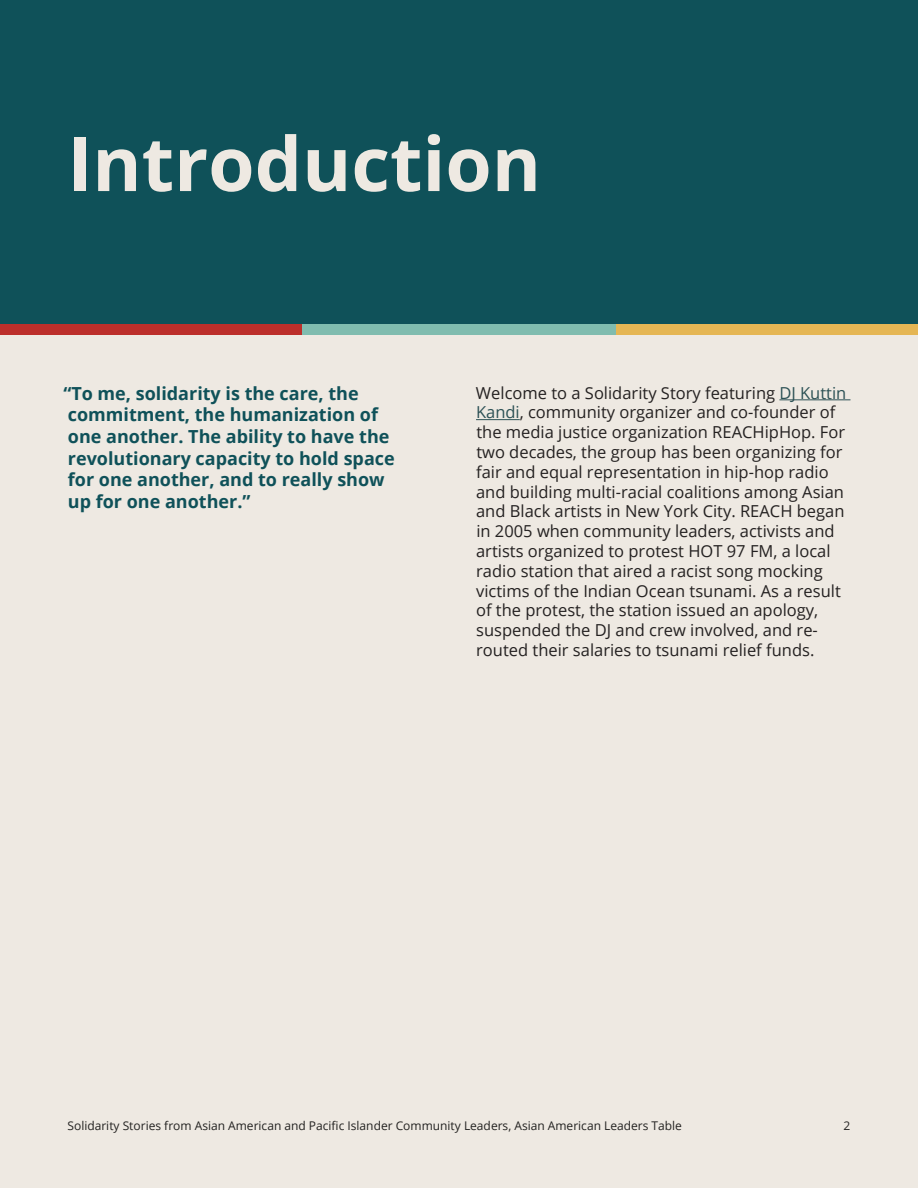
<style>
.page{position:relative;width:918px;height:1188px;background:#eee9e2}
.page>*{position:absolute;margin:0;border:0;box-sizing:border-box;transform-origin:0 0}
.t1{font:700 75px "Open Sans";color:#eee9e2}
.t2{font:700 18px/21.6px "Open Sans";color:#0f5159}
.t3{font:16.5px/19.8px "Open Sans";color:#242121}
.t4{font:12px "Open Sans";color:#232221}
.s1{color:#2c5155}
</style>
<div class="page">
<div style="left:0;top:0;width:918px;height:324px;background:#0f5159"></div>
<hr style="left:779px;top:399px;width:72px;height:1px;background:#2c5155">
<hr style="left:476px;top:419px;width:44px;height:1px;background:#2c5155">
<div style="left:302px;top:324px;width:314px;height:11px;background:#80bcaf"></div>
<div style="left:0;top:324px;width:302px;height:11px;background:#bc2f2b"></div>
<div style="left:616px;top:324px;width:302px;height:11px;background:#e5b654"></div>
<h1 class="t1" style="left:68px;top:111px;width:475px">Introduction</h1>
<p class="t2" style="left:63px;top:382px;width:333px">“To me, solidarity is the care, the commitment, the humanization of one another. The ability to have the revolutionary capacity to hold space for one another, and to really show up for one another.”</p>
<p class="t3" style="left:476px;top:382px;width:372px">Welcome to a Solidarity Story featuring <span class="s1">DJ Kuttin Kandi</span>, community organizer and co-founder of the media justice organization REACHipHop. For two decades, the group has been organizing for fair and equal representation in hip-hop radio and building multi-racial coalitions among Asian and Black artists in New York City. REACH began in 2005 when community leaders, activists and artists organized to protest HOT 97 FM, a local radio station that aired a racist song mocking victims of the Indian Ocean tsunami. As a result of the protest, the station issued an apology, suspended the DJ and crew involved, and re&shy;routed their salaries to tsunami relief funds.</p>
<p class="t4" style="left:68px;top:1117px;width:616px">Solidarity Stories from Asian American and Pacific Islander Community Leaders, Asian American Leaders Table</p>
<p class="t4" style="left:844px;top:1117px;width:8px">2</p>
</div>
